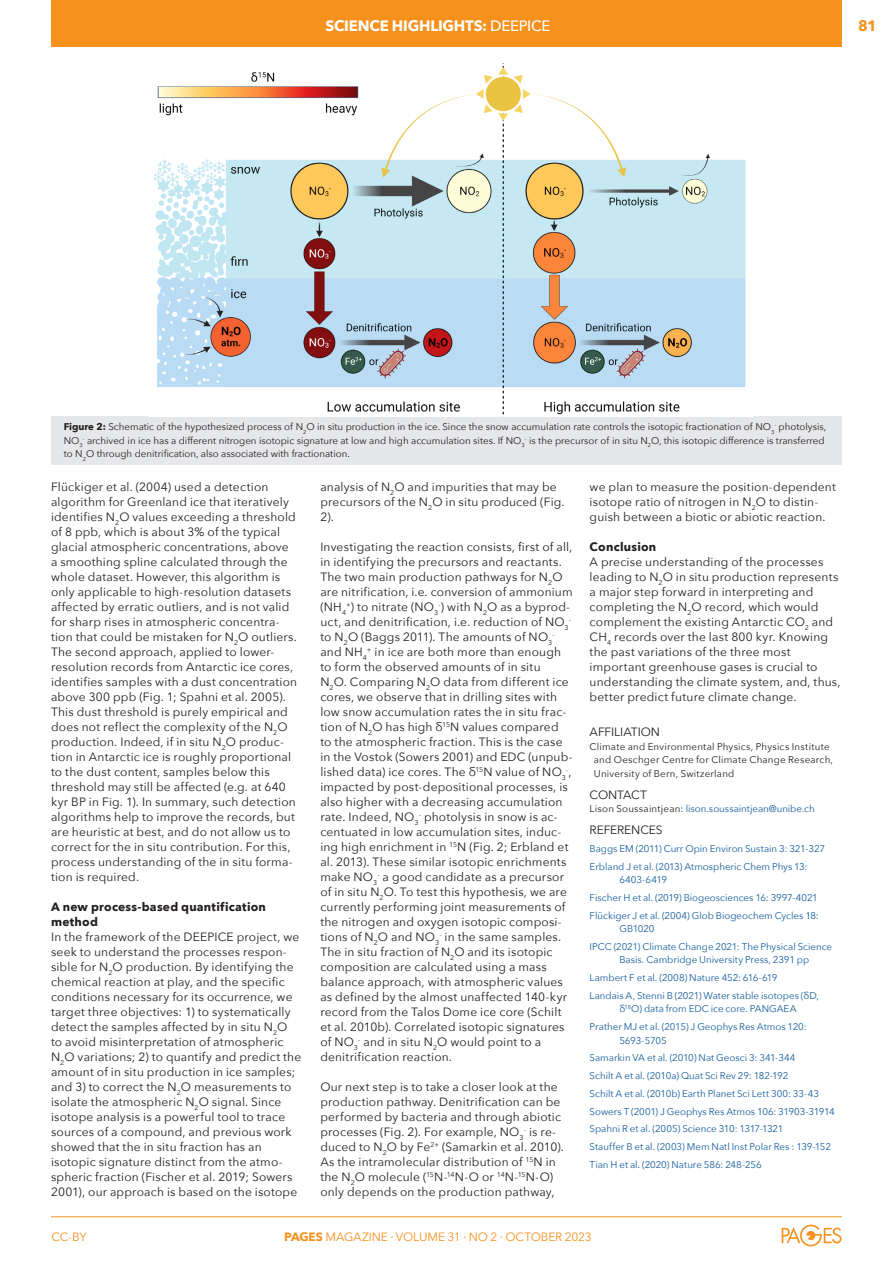
<style>
.page{position:relative;width:893px;height:1263px;background:#fff}
.page>*{position:absolute;margin:0;border:0;box-sizing:border-box;transform-origin:0 0}
.t1{font:700 15px "Avenir Next";letter-spacing:-.015em;color:#fff}
.t2{font:700 15px "Avenir Next";color:#f6911e}
._3col-text{font:12px/15px "Avenir Next";letter-spacing:.015em;color:#231f20}
._3col-subtitles{font:700 12px/15px "Avenir Next";letter-spacing:.02em;color:#231f20}
.t3{font:12px "Avenir Next";letter-spacing:-.01em;color:#f6911e}
.ARTICLE-INFO-Title{font:12px "Avenir Next";letter-spacing:-.005em;color:#231f20}
.ARTICLE-INFO-ReferencesList{font:9.75px/13.5px "Avenir Next";letter-spacing:-.005em;color:#175d9e}
.ARTICLE-Figure_Caption{font:9.75px/13.5px "Avenir Next";color:#231f20}
.ARTICLE-INFO-Authors{font:9.75px/13.5px "Avenir Next";letter-spacing:.02em;color:#231f20}
.ARTICLE-INFO-General{font:9.75px "Avenir Next";letter-spacing:.005em;color:#175d9e}
._3col-text-2{font:7.05px "Avenir Next";color:#231f20}
.s1{font-weight:500}
.s2{font-weight:700}
.s3{font-size:12px}
.s4{color:#231f20}
</style>
<div class="page">
<hr style="left:51px;top:1216px;width:791px;height:1px;background:#f6911e">
<svg style="left:782px;top:1225px;width:60px;height:21px"></svg>
<div style="left:51px;top:0;width:791px;height:46px;background:#f6911e"></div>
<div style="left:51px;top:416px;width:791px;height:49px;background:#e6e7e9"></div>
<img style="left:153px;top:66px;width:593px;height:349px">
<p class="t1" style="left:325px;top:12px;width:226px">SCIENCE HIGHLIGHTS: <span class="s1">DEEPICE</span></p>
<p class="t2" style="left:858px;top:12px;width:20px">81</p>
<p class="ARTICLE-Figure_Caption" style="left:64px;top:420px;width:764px"><span class="s2">Figure 2:</span> Schematic of the hypothesized process of N<sub>2</sub>O in situ production in the ice. Since the snow accumulation rate controls the isotopic fractionation of NO<sub>3</sub><sup>-</sup> photolysis,<br>NO<sub>3</sub><sup>-</sup> archived in ice has a different nitrogen isotopic signature at low and high accumulation sites. If NO<sub>3</sub><sup>-</sup> is the precursor of in situ N<sub>2</sub>O, this isotopic difference is transferred to N<sub>2</sub>O through denitrification, also associated with fractionation.</p>
<p class="_3col-text" style="left:51px;top:479px;width:248px">Flückiger et al. (2004) used a detection algorithm for Greenland ice that iteratively identifies N<sub>2</sub>O values exceeding a threshold of 8 ppb, which is about 3% of the typical glacial atmospheric concentrations, above a smoothing spline calculated through the whole dataset. However, this algorithm is only applicable to high-resolution datasets affected by erratic outliers, and is not valid for sharp rises in atmospheric concentra&shy;tion that could be mistaken for N<sub>2</sub>O outliers.<br>The second approach, applied to lower&shy;resolution records from Antarctic ice cores, identifies samples with a dust concentration above 300 ppb (Fig. 1; Spahni et al. 2005).<br>This dust threshold is purely empirical and does not reflect the complexity of the N<sub>2</sub>O production. Indeed, if in situ N<sub>2</sub>O produc&shy;tion in Antarctic ice is roughly proportional to the dust content, samples below this threshold may still be affected (e.g. at 640 kyr B P in Fig. 1). In summary, such detection algorithms help to improve the records, but are heuristic at best, and do not allow us to correct for the in situ contribution. For this, process understanding of the in situ forma&shy;tion is required.</p>
<p class="_3col-subtitles" style="left:51px;top:899px;width:216px">A new process-based quantification method</p>
<p class="_3col-text" style="left:51px;top:929px;width:252px">In the framework of the DEEPICE project, we seek to understand the processes respon&shy;sible for N<sub>2</sub>O production. By identifying the chemical reaction at play, and the specific conditions necessary for its occurrence, we target three objectives: 1) to systematically detect the samples affected by in situ N<sub>2</sub>O to avoid misinterpretation of atmospheric N<sub>2</sub>O variations; 2) to quantify and predict the amount of in situ production in ice samples; and 3) to correct the N<sub>2</sub>O measurements to isolate the atmospheric N<sub>2</sub>O signal. Since isotope analysis is a powerful tool to trace sources of a compound, and previous work showed that the in situ fraction has an isotopic signature distinct from the atmo&shy;spheric fraction (Fischer et al. 2019; Sowers 2001), our approach is based on the isotope</p>
<p class="_3col-text" style="left:320px;top:479px;width:246px">analysis of N<sub>2</sub>O and impurities that may be precursors of the N<sub>2</sub>O in situ produced (Fig.<br>2).</p>
<p class="_3col-text" style="left:320px;top:539px;width:254px">Investigating the reaction consists, first of all, in identifying the precursors and reactants.<br>The two main production pathways for N<sub>2</sub>O are nitrification, i.e. conversion of ammonium (NH<sub>4</sub><sup>+</sup>) to nitrate (NO<sub>3</sub><sup>-</sup>) with N<sub>2</sub>O as a byprod&shy;uct, and denitrification, i.e. reduction of NO<sub>3</sub></p>
<p class="_3col-text-2" style="left:569px;top:614px;width:4px">-</p>
<p class="_3col-text" style="left:320px;top:629px;width:233px">to N<sub>2</sub>O (Baggs 2011). The amounts of NO<sub>3</sub></p>
<p class="_3col-text-2" style="left:552px;top:629px;width:4px">-</p>
<p class="_3col-text" style="left:320px;top:644px;width:254px">and NH<sub>4</sub><sup>+</sup> in ice are both more than enough to form the observed amounts of in situ<br>N<sub>2</sub>O. Comparing N<sub>2</sub>O data from different ice cores, we observe that in drilling sites with low snow accumulation rates the in situ frac&shy;tion of N<sub>2</sub>O has high δ<sup>15</sup>N values compared to the atmospheric fraction. This is the case in the Vostok (Sowers 2001) and EDC (unpub&shy;lished data) ice cores. The δ<sup>15</sup>N value of NO<sub>3</sub></p>
<p class="_3col-text-2" style="left:566px;top:764px;width:7px">-<span class="s3">,</span></p>
<p class="_3col-text" style="left:320px;top:779px;width:250px">impacted by post-depositional processes, is also higher with a decreasing accumulation rate. Indeed, NO<sub>3</sub><sup>-</sup> photolysis in snow is ac&shy;centuated in low accumulation sites, induc&shy;ing high enrichment in <sup>15</sup>N (Fig. 2; Erbland et al. 2013). These similar isotopic enrichments make NO<sub>3</sub><sup>-</sup> a good candidate as a precursor of in situ N<sub>2</sub>O. To test this hypothesis, we are currently performing joint measurements of the nitrogen and oxygen isotopic composi&shy;tions of N<sub>2</sub>O and NO<sub>3</sub><sup>-</sup> in the same samples.<br>The in situ fraction of N<sub>2</sub>O and its isotopic composition are calculated using a mass balance approach, with atmospheric values as defined by the almost unaffected 140-kyr record from the Talos Dome ice core (Schilt et al. 2010b). Correlated isotopic signatures of NO<sub>3</sub><sup>-</sup> and in situ N<sub>2</sub>O would point to a denitrification reaction.</p>
<p class="_3col-text" style="left:320px;top:1079px;width:245px">Our next step is to take a closer look at the production pathway. Denitrification can be performed by bacteria and through abiotic processes (Fig. 2). For example, NO<sub>3</sub><sup>-</sup> is re&shy;duced to N<sub>2</sub>O by Fe<sup>2+</sup> (Samarkin et al. 2010).<br>As the intramolecular distribution of <sup>15</sup>N in the N<sub>2</sub>O molecule (<sup>15</sup>N-<sup>14</sup>N-O or <sup>14</sup>N-<sup>15</sup>N-O) only depends on the production pathway,</p>
<p class="_3col-text" style="left:590px;top:479px;width:248px">we plan to measure the position-dependent isotope ratio of nitrogen in N<sub>2</sub>O to distin&shy;guish between a biotic or abiotic reaction.</p>
<p class="_3col-subtitles" style="left:590px;top:539px;width:68px">Conclusion</p>
<p class="_3col-text" style="left:590px;top:554px;width:252px">A precise understanding of the processes leading to N<sub>2</sub>O in situ production represents a major step forward in interpreting and completing the N<sub>2</sub>O record, which would complement the existing Antarctic CO<sub>2</sub> and CH<sub>4</sub> records over the last 800 kyr. Knowing the past variations of the three most important greenhouse gases is crucial to understanding the climate system, and, thus, better predict future climate change.</p>
<p class="ARTICLE-INFO-Title" style="left:590px;top:722px;width:72px">AFFILIATION</p>
<p class="ARTICLE-INFO-Authors" style="left:594px;top:739px;width:241px;text-indent:-4px">Climate and Environmental Physics, Physics Institute and Oeschger Centre for Climate Change Research,<br>University of Bern, Switzerland</p>
<p class="ARTICLE-INFO-Title" style="left:590px;top:784px;width:50px">CONTACT</p>
<p class="ARTICLE-INFO-General" style="left:590px;top:800px;width:227px"><span class="s4">Lison Soussaintjean:</span> lison.soussaintjean@unibe.ch</p>
<p class="ARTICLE-INFO-Title" style="left:590px;top:820px;width:75px">REFERENCES</p>
<p class="ARTICLE-INFO-ReferencesList" style="left:590px;top:841px;width:237px">Baggs EM (2011) Curr Opin Environ Sustain 3: 321-327</p>
<p class="ARTICLE-INFO-ReferencesList" style="left:619px;top:859px;width:190px;text-indent:-30px">Erbland J et al. (2013) Atmospheric Chem Phys 13:<br>6403-6419</p>
<p class="ARTICLE-INFO-ReferencesList" style="left:590px;top:890px;width:230px">Fischer H et al. (2019) Biogeosciences 16: 3997-4021</p>
<p class="ARTICLE-INFO-ReferencesList" style="left:619px;top:908px;width:201px;text-indent:-30px">Flückiger J et al. (2004) Glob Biogeochem Cycles 18:<br>GB1020</p>
<p class="ARTICLE-INFO-ReferencesList" style="left:619px;top:939px;width:214px;text-indent:-30px">IPCC (2021) Climate Change 2021: The Physical Science<br>Basis. Cambridge University Press, 2391 pp</p>
<p class="ARTICLE-INFO-ReferencesList" style="left:590px;top:971px;width:189px">Lambert F et al. (2008) Nature 452: 616-619</p>
<p class="ARTICLE-INFO-ReferencesList" style="left:619px;top:988px;width:201px;text-indent:-30px">Landais A, Stenni B (2021) Water stable isotopes (δD, δ<sup>18</sup>O) data from EDC ice core. PANGAEA</p>
<p class="ARTICLE-INFO-ReferencesList" style="left:619px;top:1020px;width:189px;text-indent:-30px">Prather MJ et al. (2015) J Geophys Res Atmos 120:<br>5693-5705</p>
<p class="ARTICLE-INFO-ReferencesList" style="left:590px;top:1051px;width:207px">Samarkin VA et al. (2010) Nat Geosci 3: 341-344</p>
<p class="ARTICLE-INFO-ReferencesList" style="left:590px;top:1069px;width:200px">Schilt A et al. (2010a) Quat Sci Rev 29: 182-192</p>
<p class="ARTICLE-INFO-ReferencesList" style="left:590px;top:1086px;width:231px">Schilt A et al. (2010b) Earth Planet Sci Lett 300: 33-43</p>
<p class="ARTICLE-INFO-ReferencesList" style="left:590px;top:1104px;width:247px">Sowers T (2001) J Geophys Res Atmos 106: 31903-31914</p>
<p class="ARTICLE-INFO-ReferencesList" style="left:590px;top:1122px;width:195px">Spahni R et al. (2005) Science 310: 1317-1321</p>
<p class="ARTICLE-INFO-ReferencesList" style="left:590px;top:1140px;width:243px">Stauffer B et al. (2003) Mem Natl Inst Polar Res : 139-152</p>
<p class="ARTICLE-INFO-ReferencesList" style="left:590px;top:1157px;width:174px">Tian H et al. (2020) Nature 586: 248-256</p>
<p class="t3" style="left:51px;top:1227px;width:37px">CC-BY</p>
<p class="t3" style="left:284px;top:1227px;width:309px"><span class="s2">PAGES</span> MAGAZINE ∙ VOLUME 31 ∙ NO 2 ∙ Octo ber 2023</p>
</div>
